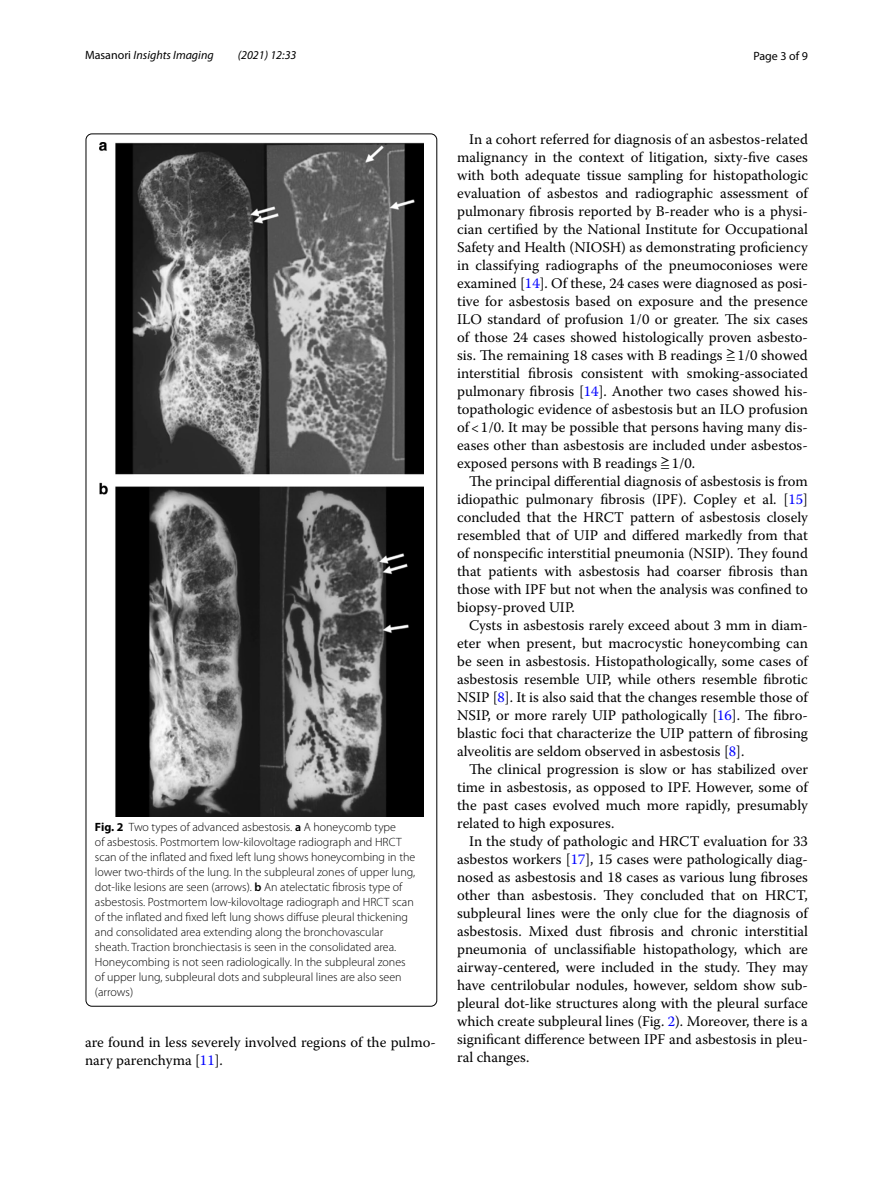
<style>
.page{position:relative;width:893px;height:1187px;background:#fff}
.page>*{position:absolute;margin:0;border:0;box-sizing:border-box;transform-origin:0 0}
.t1{font:14.7px/18px "Warnock Pro";color:#000;text-align:justify}
.t2{font:300 12px/15px "Myriad Pro";color:#000}
.t3{font:italic 12px "Myriad Pro";color:#000}
.t4{font:12px "Myriad Pro";color:#000}
.s1{font-style:normal}
.s2{font-weight:700}
.s3{font-weight:600}
.s4{color:#00f}
.s5{font-family:"Code 2000"}
</style>
<div class="page">
<img style="left:100px;top:143px;width:323px;height:673px">
<p class="t3" style="left:85px;top:48px;width:130px"><span class="s1">Masanori</span> Insights Imaging</p>
<p class="t3" style="left:238px;top:48px;width:60px">(2021) 12:33</p>
<p class="t4" style="left:753px;top:48px;width:56px">Page 3 of 9</p>
<p class="t2" style="left:95px;top:820px;width:322px"><span class="s2">Fig. 2</span> Two types of advanced asbestosis. <span class="s3">a</span> A honeycomb type<br>of asbestosis. Postmortem low-kilovoltage radiograph and HRCT scan of the inflated and fixed left lung shows honeycombing in the lower two-thirds of the lung. In the subpleural zones of upper lung, dot-like lesions are seen (arrows). <span class="s3">b</span> An atelectatic fibrosis type of asbestosis. Postmortem low-kilovoltage radiograph and HRCT scan of the inflated and fixed left lung shows diffuse pleural thickening and consolidated area extending along the bronchovascular sheath. Traction bronchiectasis is seen in the consolidated area.<br>Honeycombing is not seen radiologically. In the subpleural zones of upper lung, subpleural dots and subpleural lines are also seen (arrows)</p>
<p class="t1" style="left:85px;top:1032px;width:352px">are found in less severely involved regions of the pulmo&shy;nary parenchyma [<span class="s4">11</span>].</p>
<p class="t1" style="left:457px;top:130px;width:352px;text-indent:12px">In a cohort referred for diagnosis of an asbestos-related malignancy in the context of litigation, sixty-five cases with both adequate tissue sampling for histopathologic evaluation of asbestos and radiographic assessment of pulmonary fibrosis reported by B-reader who is a physi&shy;cian certified by the National Institute for Occupational Safety and Health (NIOSH) as demonstrating proficiency in classifying radiographs of the pneumoconioses were examined [<span class="s4">14</span>]. Of these, 24 cases were diagnosed as posi&shy;tive for asbestosis based on exposure and the presence ILO standard of profusion 1/0 or greater. The six cases of those 24 cases showed histologically proven asbesto&shy;sis. The remaining 18 cases with B readings <span class="s5">≧</span>1/0 showed interstitial fibrosis consistent with smoking-associated pulmonary fibrosis [<span class="s4">14</span>]. Another two cases showed his&shy;topathologic evidence of asbestosis but an ILO profusion of&lt;1/0. It may be possible that persons having many dis&shy;eases other than asbestosis are included under asbestos&shy;exposed persons with B readings <span class="s5">≧</span>1/0.</p>
<p class="t1" style="left:457px;top:472px;width:352px;text-indent:12px">The principal differential diagnosis of asbestosis is from idiopathic pulmonary fibrosis (IPF). Copley et al. [<span class="s4">15</span>] concluded that the HRCT pattern of asbestosis closely resembled that of UIP and differed markedly from that of nonspecific interstitial pneumonia (NSIP). They found that patients with asbestosis had coarser fibrosis than those with IPF but not when the analysis was confined to biopsy-proved UIP.</p>
<p class="t1" style="left:457px;top:616px;width:352px;text-indent:12px">Cysts in asbestosis rarely exceed about 3 mm in diam&shy;eter when present, but macrocystic honeycombing can be seen in asbestosis. Histopathologically, some cases of asbestosis resemble UIP, while others resemble fibrotic NSIP [<span class="s4">8</span>]. It is also said that the changes resemble those of NSIP, or more rarely UIP pathologically [<span class="s4">16</span>]. The fibro&shy;blastic foci that characterize the UIP pattern of fibrosing alveolitis are seldom observed in asbestosis [<span class="s4">8</span>].</p>
<p class="t1" style="left:457px;top:760px;width:352px;text-indent:12px">The clinical progression is slow or has stabilized over time in asbestosis, as opposed to IPF. However, some of the past cases evolved much more rapidly, presumably related to high exposures.</p>
<p class="t1" style="left:457px;top:832px;width:352px;text-indent:12px">In the study of pathologic and HRCT evaluation for 33 asbestos workers [<span class="s4">17</span>], 15 cases were pathologically diag&shy;nosed as asbestosis and 18 cases as various lung fibroses other than asbestosis. They concluded that on HRCT, subpleural lines were the only clue for the diagnosis of asbestosis. Mixed dust fibrosis and chronic interstitial pneumonia of unclassifiable histopathology, which are airway-centered, were included in the study. They may have centrilobular nodules, however, seldom show sub&shy;pleural dot-like structures along with the pleural surface which create subpleural lines (Fig. <span class="s4">2</span>). Moreover, there is a significant difference between IPF and asbestosis in pleu&shy;ral changes.</p>
</div>
